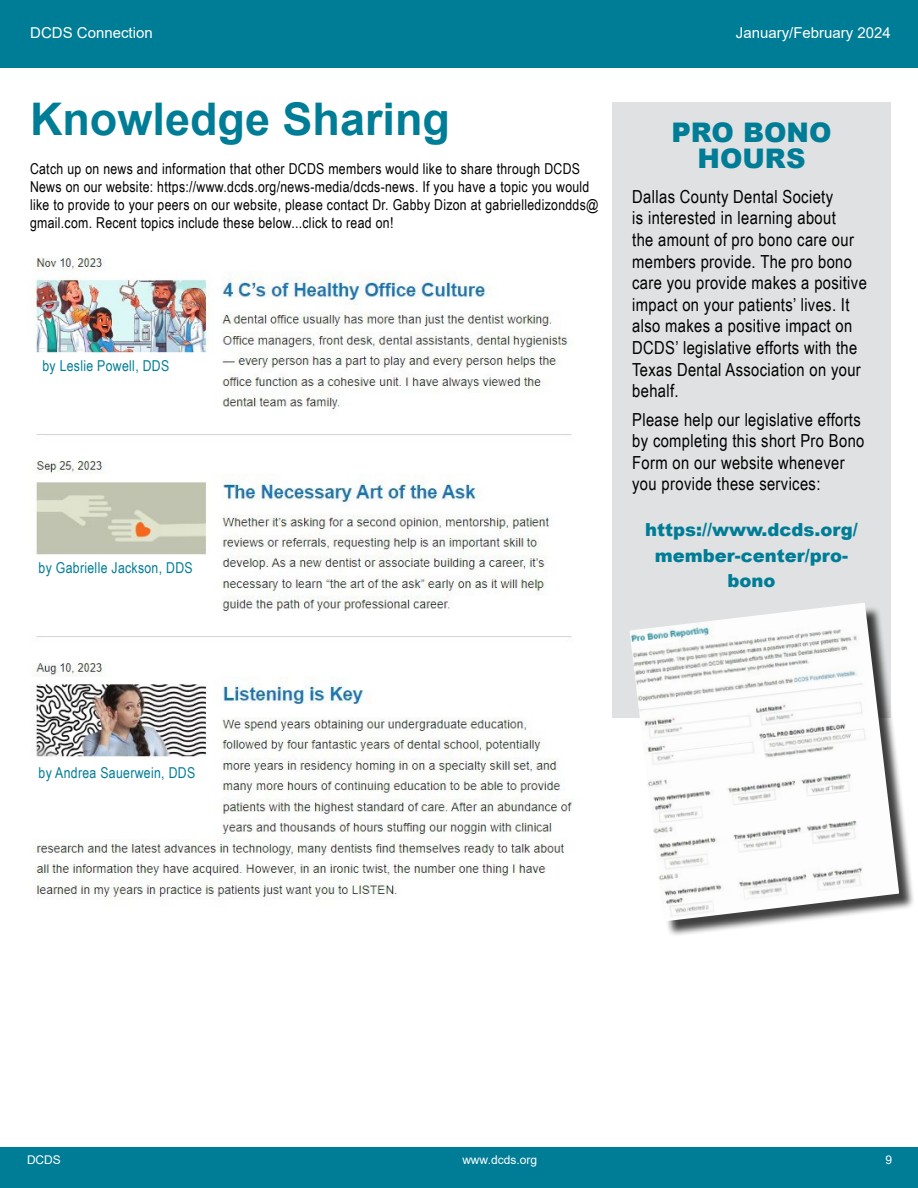
<style>
.page{position:relative;width:918px;height:1188px;background:#fff}
.page>*{position:absolute;margin:0;border:0;box-sizing:border-box;transform-origin:0 0}
.t1{font:700 45px "Arial";color:#007d96}
.t2{font:900 27px/25.5px "Arial";color:#007d96;text-align:center}
.t3{font:18px/21.6px "Arial Narrow";letter-spacing:.02em;color:#000}
.t4{font:900 18px/25.5px "Arial";color:#007d96;text-align:center}
.t5{font:15px/18px "Arial Narrow";letter-spacing:.02em;color:#000}
.t6{font:15px "Arial Narrow";letter-spacing:.02em;color:#007d96}
.t7{font:15px "Arial";color:#fff}
.t8{font:12px "Arial";color:#fff}
</style>
<div class="page">
<div style="left:0;top:0;width:918px;height:60px;background:#007d96"></div>
<div style="left:0;top:51px;width:918px;height:17px;background:#007d96"></div>
<div style="left:0;top:1148px;width:918px;height:40px;background:#007d96"></div>
<div style="left:612px;top:103px;width:279px;height:615px;background:#e0e1e2"></div>
<div style="left:632px;top:605px;width:283px;height:332px;background:#000;opacity:.75"></div>
<img style="left:629px;top:603px;width:270px;height:318px">
<img style="left:33px;top:257px;width:539px;height:643px">
<p class="t7" style="left:30px;top:22px;width:124px">DCDS Connection</p>
<p class="t7" style="left:736px;top:22px;width:157px">January/February 2024</p>
<h1 class="t1" style="left:30px;top:88px;width:422px">Knowledge Sharing</h1>
<p class="t5" style="left:30px;top:159px;width:570px">Catch up on news and information that other DCDS members would like to share through DCDS News on our website: https://www.dcds.org/news-media/dcds-news. If you have a topic you would like to provide to your peers on our website, please contact Dr. Gabby Dizon at gabrielledizondds@ gmail.com. Recent topics include these below...click to read on!</p>
<p class="t6" style="left:42px;top:355px;width:128px">by Leslie Powell, DDS</p>
<p class="t6" style="left:39px;top:557px;width:156px">by Gabrielle Jackson, DDS</p>
<h2 class="t2" style="left:671px;top:119px;width:161px">PRO BONO<br>HOURS</h2>
<p class="t3" style="left:632px;top:185px;width:236px">Dallas County Dental Society<br>is interested in learning about<br>the amount of pro bono care our members provide. The pro bono care you provide makes a positive impact on your patients’ lives. It also makes a positive impact on<br>DCDS’ legislative efforts with the<br>Texas Dental Association on your behalf.</p>
<p class="t3" style="left:632px;top:408px;width:234px">Please help our legislative efforts by completing this short Pro Bono<br>Form on our website whenever you provide these services:</p>
<p class="t4" style="left:645px;top:516px;width:214px">https://www.dcds.org/ member-center/pro&shy;bono</p>
<p class="t6" style="left:39px;top:762px;width:158px">by Andrea Sauerwein, DDS</p>
<p class="t8" style="left:27px;top:1152px;width:35px">DCDS</p>
<p class="t8" style="left:462px;top:1152px;width:76px">www.dcds.org</p>
<p class="t8" style="left:885px;top:1152px;width:8px">9</p>
</div>
